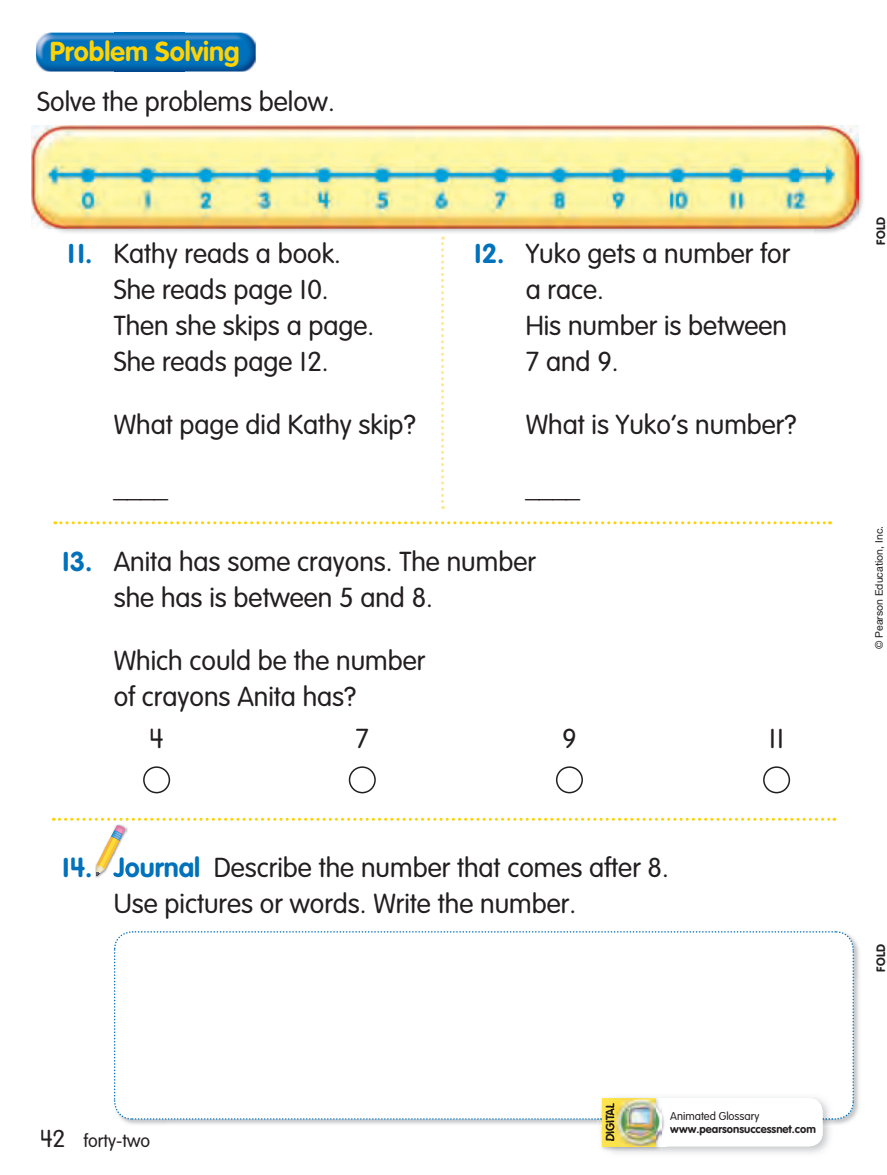
<style>
.page{position:relative;width:887px;height:1175px;background:#fff}
.page>*{position:absolute;margin:0;border:0;box-sizing:border-box;transform-origin:0 0}
.t1{font:300 27px/36px "SFVAG Rounded 02";color:#231f20}
.t2{font:700 27px "SFVAG Rounded 02";color:#fed304}
.t3{font:300 18px "SFVAG Rounded 02";color:#231f20}
.t4{font:700 12px "SFVAG Rounded 02";letter-spacing:.025em;color:#231f20}
.t5{font:700 11.55px "VAG Rounded";color:#231f20}
.t6{font:700 11.25px/13.5px "SFVAG Rounded 02";color:#231f20}
.t7{font:10.5px "Helvetica Neue";color:#231f20}
.s1{font-weight:700;color:#0072bc}
.s2{font-size:24px}
.s3{font-weight:300}
</style>
<div class="page">
<img style="left:854px;top:978px;width:5px;height:139px">
<svg style="left:55px;top:521px;width:775px;height:3px"></svg>
<img style="left:32px;top:125px;width:831px;height:36px">
<img style="left:812px;top:161px;width:51px;height:72px">
<img style="left:47px;top:228px;width:765px;height:5px">
<img style="left:32px;top:126px;width:826px;height:102px">
<img style="left:610px;top:1126px;width:220px;height:27px">
<div style="left:602px;top:1097px;width:220px;height:49px;background:#fff;border-radius:13px"></div>
<img style="left:601px;top:1126px;width:60px;height:25px">
<svg style="left:113px;top:931px;width:741px;height:195px"></svg>
<img style="left:602px;top:1097px;width:59px;height:1px">
<div style="left:602px;top:1098px;width:53px;height:48px;background:#ffe34f"></div>
<img style="left:611px;top:1098px;width:55px;height:48px">
<img style="left:611px;top:1102px;width:3px;height:38px">
<img style="left:95px;top:875px;width:25px;height:3px">
<img style="left:113px;top:875px;width:10px;height:2px">
<svg style="left:53px;top:817px;width:781px;height:58px"></svg>
<svg style="left:143px;top:766px;width:647px;height:28px"></svg>
<svg style="left:441px;top:236px;width:3px;height:273px"></svg>
<img style="left:36px;top:33px;width:79px;height:38px">
<img style="left:184px;top:33px;width:72px;height:38px">
<img style="left:115px;top:33px;width:69px;height:38px">
<p class="t2" style="left:50px;top:40px;width:191px">Problem Solving</p>
<p class="t1" style="left:37px;top:86px;width:299px">Solve the problems below.</p>
<p class="t1" style="left:114px;top:237px;width:262px;text-indent:-48px"><span class="s1">11.</span> Kathy reads a book.<br>She reads page 10.<br>Then she skips a page.<br>She reads page 12.</p>
<p class="t1" style="left:114px;top:408px;width:303px">What page did Kathy skip?</p>
<p class="t1" style="left:114px;top:471px;width:55px">____</p>
<p class="t1" style="left:525px;top:237px;width:266px;text-indent:-54px"><span class="s1">12.</span> Yuko gets a number for a race.<br>His number is between<br>7 and 9.</p>
<p class="t1" style="left:525px;top:408px;width:272px">What is Yuko’s number?</p>
<p class="t1" style="left:525px;top:471px;width:55px">____</p>
<p class="t1" style="left:114px;top:545px;width:423px;text-indent:-54px"><span class="s1">13.</span> Anita has some crayons. The number she has is between 5 and 8.</p>
<p class="t1" style="left:114px;top:644px;width:313px">Which could be the number of crayons Anita has?</p>
<p class="t1" style="left:150px;top:722px;width:15px">4</p>
<p class="t1" style="left:355px;top:722px;width:15px">7</p>
<p class="t1" style="left:562px;top:722px;width:16px">9</p>
<p class="t1" style="left:768px;top:722px;width:18px">11</p>
<p class="t1" style="left:114px;top:851px;width:556px;text-indent:-54px"><span class="s1">14. Journal</span> Describe the number that comes after 8.<br>Use pictures or words. Write the number.</p>
<p class="t3" style="left:40px;top:1132px;width:111px"><span class="s2">42</span> forty-two</p>
<p class="t5" style="left:605px;top:1141px;width:40px;rotate:-90deg">DIGITAL</p>
<p class="t6" style="left:670px;top:1109px;width:147px"><span class="s3">Animated Glossary </span>www.pearsonsuccessnet.com</p>
<p class="t4" style="left:875px;top:245px;width:30px;rotate:-90deg">FOLD</p>
<p class="t7" style="left:875px;top:649px;width:125px;rotate:-90deg">© Pearson Education, Inc.</p>
<p class="t4" style="left:875px;top:971px;width:30px;rotate:-90deg">FOLD</p>
</div>
